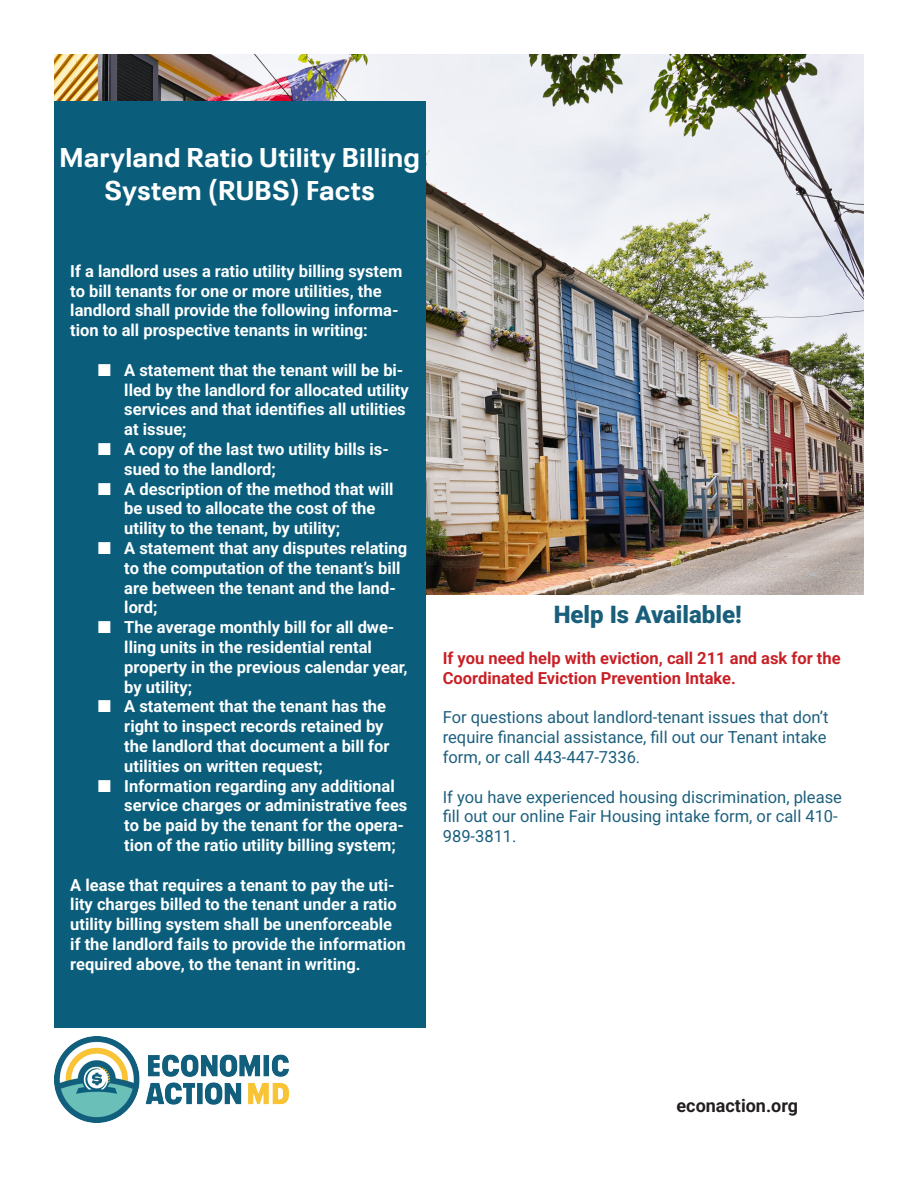
<style>
.page{position:relative;width:918px;height:1188px;background:#fff}
.page>*{position:absolute;margin:0;border:0;box-sizing:border-box;transform-origin:0 0}
.t1{font:700 27px/32.4px "Neue Plak";letter-spacing:.03em;color:#fff;text-align:center}
.t2{font:900 24px "Roboto";color:#195f7c}
.t3{font:700 18px "Roboto";color:#231f20}
.t4{font:700 16.5px/19.8px "Roboto";color:#fff}
.t5{font:16.5px/19.8px "Roboto";color:#1d607e}
.t6{font:700 16.5px/19.8px "Roboto";color:#c82026}
</style>
<div class="page">
<img style="left:54px;top:54px;width:810px;height:540px">
<div style="left:54px;top:101px;width:372px;height:927px;background:#0a5e7b"></div>
<img style="left:54px;top:1037px;width:235px;height:85px">
<h1 class="t1" style="left:60px;top:139px;width:362px">Maryland Ratio Utility Billing<br>System (RUBS) Facts</h1>
<p class="t4" style="left:70px;top:260px;width:334px">If a landlord uses a ratio utility billing system to bill tenants for one or more utilities, the landlord shall provide the following informa&shy;tion to all prospective tenants in writing:</p>
<p class="t4" style="left:124px;top:359px;width:286px">A statement that the tenant will be bi&shy;lled by the landlord for allocated utility services and that identifies all utilities at issue;<br>A copy of the last two utility bills is&shy;sued to the landlord;<br>A description of the method that will be used to allocate the cost of the utility to the tenant, by utility;<br>A statement that any disputes relating to the computation of the tenant’s bill are between the tenant and the land&shy;lord;<br>The average monthly bill for all dwe&shy;lling units in the residential rental property in the previous calendar year, by utility;<br>A statement that the tenant has the right to inspect records retained by the landlord that document a bill for utilities on written request; Information regarding any additional service charges or administrative fees to be paid by the tenant for the opera&shy;tion of the ratio utility billing system;</p>
<p class="t4" style="left:70px;top:874px;width:337px">A lease that requires a tenant to pay the uti&shy;lity charges billed to the tenant under a ratio utility billing system shall be unenforceable if the landlord fails to provide the information required above, to the tenant in writing.</p>
<h2 class="t2" style="left:554px;top:597px;width:190px">Help Is Available!</h2>
<p class="t6" style="left:443px;top:648px;width:399px">If you need help with eviction, call 211 and ask for the<br>Coordinated Eviction Prevention Intake.</p>
<p class="t5" style="left:443px;top:707px;width:387px">For questions about landlord-tenant issues that don’t require financial assistance, fill out our Tenant intake form, or call 443-447-7336.</p>
<p class="t5" style="left:443px;top:786px;width:401px">If you have experienced housing discrimination, please fill out our online Fair Housing intake form, or call 410-<br>989-3811.</p>
<p class="t3" style="left:677px;top:1093px;width:123px">econaction.org</p>
</div>
